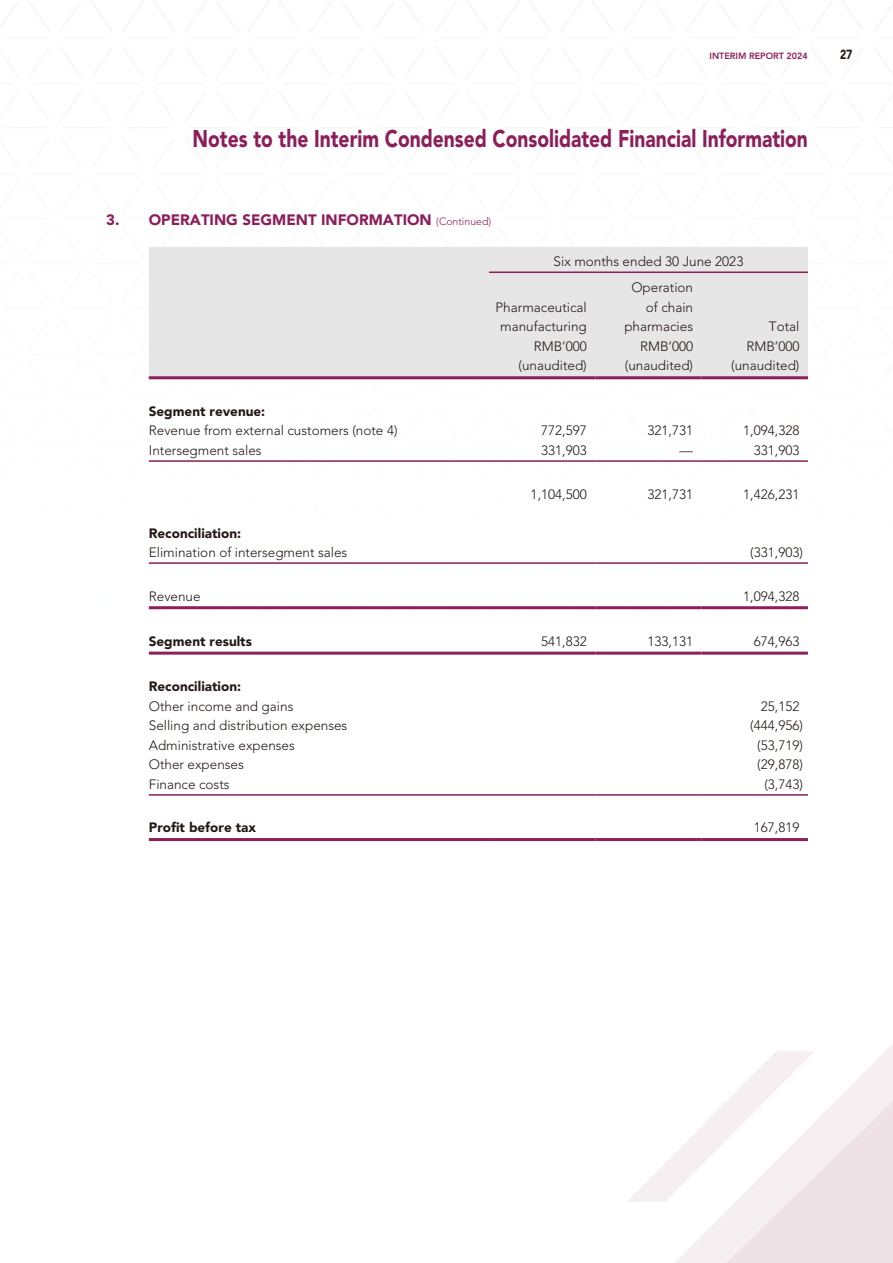
<style>
.page{position:relative;width:893px;height:1263px;background:#fff}
.page>*{position:absolute;margin:0;border:0;box-sizing:border-box;transform-origin:0 0}
.t1{font:900 24px "Avenir LT Std";color:#8c1e59;scale:.8 1}
.t2{font:900 15px "Avenir LT Std";color:#8c1e59}
.t3{font:300 13.5px/19.5px "Avenir LT Std";color:#231916;text-align:center}
.t4{font:900 13.5px "Avenir LT Std";color:#231916}
.t5{font:900 13.2px "Avenir LT Std";color:#231916;scale:.8 1}
.t6{font:800 9px "Avenir LT Std";color:#8c1e59}
.s1{font-weight:300;font-size:10.5px}
</style>
<div class="page">
<div style="left:149px;top:247px;width:659px;height:129px;background:#e6e6e7"></div>
<hr style="left:489px;top:271px;width:319px;height:2px;background:#8c1e59">
<hr style="left:149px;top:376px;width:340px;height:3px;background:#8c1e59">
<hr style="left:489px;top:376px;width:106px;height:3px;background:#8c1e59">
<hr style="left:595px;top:376px;width:107px;height:3px;background:#8c1e59">
<hr style="left:702px;top:376px;width:106px;height:3px;background:#8c1e59">
<hr style="left:149px;top:460px;width:340px;height:2px;background:#8c1e59">
<hr style="left:489px;top:460px;width:106px;height:2px;background:#8c1e59">
<hr style="left:595px;top:460px;width:107px;height:2px;background:#8c1e59">
<hr style="left:702px;top:460px;width:106px;height:2px;background:#8c1e59">
<hr style="left:149px;top:562px;width:340px;height:2px;background:#8c1e59">
<hr style="left:489px;top:562px;width:106px;height:2px;background:#8c1e59">
<hr style="left:595px;top:562px;width:107px;height:2px;background:#8c1e59">
<hr style="left:702px;top:562px;width:106px;height:2px;background:#8c1e59">
<hr style="left:149px;top:606px;width:340px;height:3px;background:#8c1e59">
<hr style="left:489px;top:606px;width:106px;height:3px;background:#8c1e59">
<hr style="left:595px;top:606px;width:107px;height:3px;background:#8c1e59">
<hr style="left:702px;top:606px;width:106px;height:3px;background:#8c1e59">
<hr style="left:149px;top:652px;width:340px;height:3px;background:#8c1e59">
<hr style="left:489px;top:652px;width:106px;height:3px;background:#8c1e59">
<hr style="left:595px;top:652px;width:107px;height:3px;background:#8c1e59">
<hr style="left:702px;top:652px;width:106px;height:3px;background:#8c1e59">
<hr style="left:149px;top:794px;width:340px;height:2px;background:#8c1e59">
<hr style="left:489px;top:794px;width:106px;height:2px;background:#8c1e59">
<hr style="left:595px;top:794px;width:107px;height:2px;background:#8c1e59">
<hr style="left:702px;top:794px;width:106px;height:2px;background:#8c1e59">
<hr style="left:149px;top:838px;width:340px;height:3px;background:#8c1e59">
<hr style="left:489px;top:838px;width:106px;height:3px;background:#8c1e59">
<hr style="left:595px;top:838px;width:107px;height:3px;background:#8c1e59">
<hr style="left:702px;top:838px;width:106px;height:3px;background:#8c1e59">
<p class="t6" style="left:710px;top:51px;width:100px">INTERIM REPORT 2024</p>
<p class="t5" style="left:840px;top:48px;width:17px">27</p>
<h1 class="t1" style="left:193px;top:128px;width:771px">Notes to the Interim Condensed Consolidated Financial Information</h1>
<p class="t2" style="left:106px;top:213px;width:386px">3. OPERATING SEGMENT INFORMATION <span class="s1">(Continued)</span></p>
<p class="t3" style="left:554px;top:252px;width:191px">Six months ended 30 June 2023</p>
<p class="t3" style="left:496px;top:298px;width:93px">Pharmaceutical manufacturing</p>
<p class="t3" style="left:624px;top:279px;width:70px;text-align:right">Operation of chain pharmacies</p>
<p class="t3" style="left:769px;top:318px;width:32px">Total</p>
<p class="t3" style="left:534px;top:337px;width:55px">RMB’000</p>
<p class="t3" style="left:640px;top:337px;width:55px">RMB’000</p>
<p class="t3" style="left:746px;top:337px;width:55px">RMB’000</p>
<p class="t3" style="left:518px;top:357px;width:70px">(unaudited)</p>
<p class="t3" style="left:625px;top:357px;width:70px">(unaudited)</p>
<p class="t3" style="left:731px;top:357px;width:70px">(unaudited)</p>
<p class="t4" style="left:149px;top:405px;width:118px">Segment revenue:</p>
<p class="t3" style="left:149px;top:422px;width:250px">Revenue from external customers (note 4)</p>
<p class="t3" style="left:541px;top:422px;width:47px">772,597</p>
<p class="t3" style="left:647px;top:422px;width:47px">321,731</p>
<p class="t3" style="left:743px;top:422px;width:58px">1,094,328</p>
<p class="t3" style="left:149px;top:441px;width:114px">Intersegment sales</p>
<p class="t3" style="left:541px;top:441px;width:47px">331,903</p>
<p class="t3" style="left:680px;top:441px;width:15px">—</p>
<p class="t3" style="left:754px;top:441px;width:47px">331,903</p>
<p class="t3" style="left:531px;top:485px;width:58px">1,104,500</p>
<p class="t3" style="left:647px;top:485px;width:47px">321,731</p>
<p class="t3" style="left:743px;top:485px;width:58px">1,426,231</p>
<p class="t4" style="left:149px;top:526px;width:94px">Reconciliation:</p>
<p class="t3" style="left:149px;top:543px;width:200px">Elimination of intersegment sales</p>
<p class="t3" style="left:750px;top:543px;width:54px">(331,903)</p>
<p class="t3" style="left:149px;top:587px;width:53px">Revenue</p>
<p class="t3" style="left:743px;top:587px;width:58px">1,094,328</p>
<p class="t4" style="left:149px;top:635px;width:105px">Segment results</p>
<p class="t3" style="left:541px;top:632px;width:47px">541,832</p>
<p class="t3" style="left:647px;top:632px;width:47px">133,131</p>
<p class="t3" style="left:754px;top:632px;width:47px">674,963</p>
<p class="t4" style="left:149px;top:680px;width:94px">Reconciliation:</p>
<p class="t3" style="left:149px;top:697px;width:146px">Other income and gains</p>
<p class="t3" style="left:761px;top:697px;width:40px">25,152</p>
<p class="t3" style="left:149px;top:717px;width:200px">Selling and distribution expenses</p>
<p class="t3" style="left:750px;top:717px;width:54px">(444,956)</p>
<p class="t3" style="left:149px;top:736px;width:148px">Administrative expenses</p>
<p class="t3" style="left:757px;top:736px;width:47px">(53,719)</p>
<p class="t3" style="left:149px;top:756px;width:97px">Other expenses</p>
<p class="t3" style="left:757px;top:756px;width:47px">(29,878)</p>
<p class="t3" style="left:149px;top:775px;width:82px">Finance costs</p>
<p class="t3" style="left:764px;top:775px;width:40px">(3,743)</p>
<p class="t4" style="left:149px;top:821px;width:109px">Profit before tax</p>
<p class="t3" style="left:754px;top:819px;width:47px">167,819</p>
</div>
